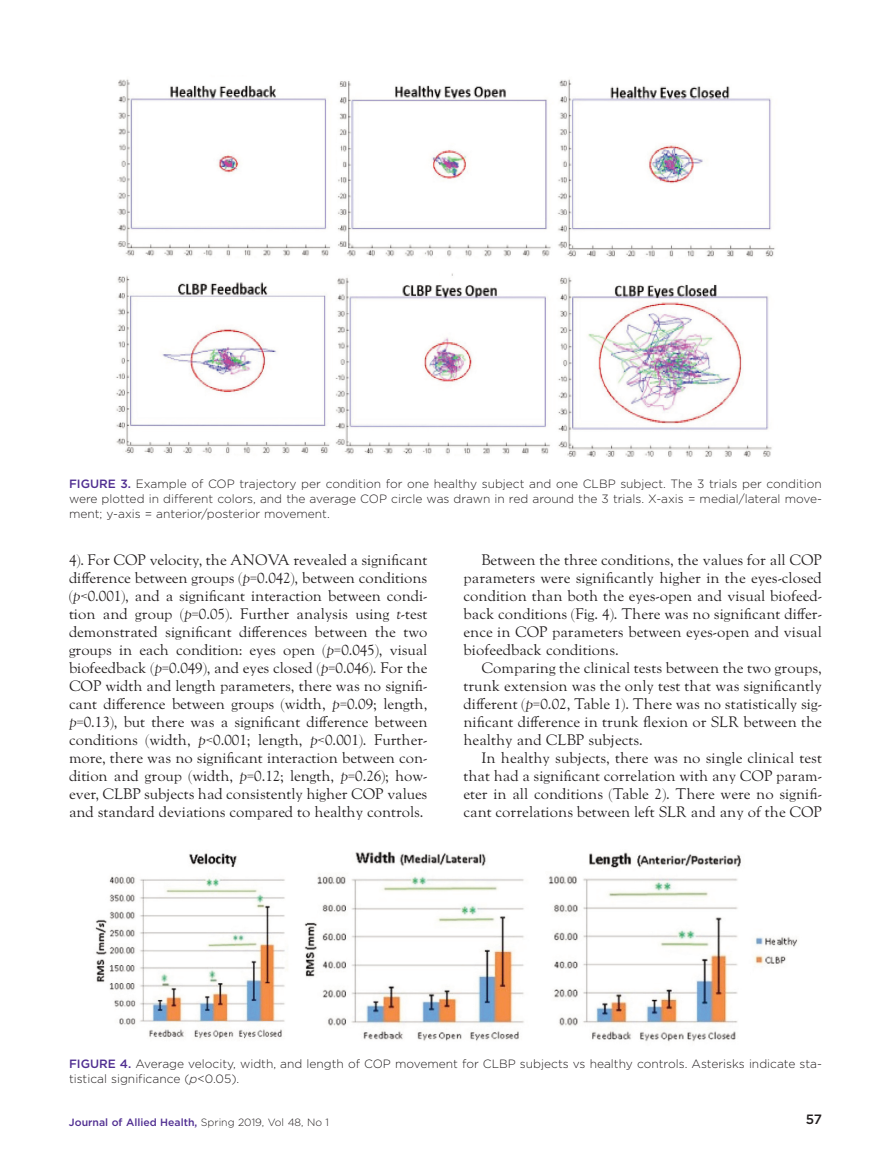
<style>
.page{position:relative;width:891px;height:1175px;background:#fff}
.page>*{position:absolute;margin:0;border:0;box-sizing:border-box;transform-origin:0 0}
.t1{font:15px/18px "LTC Goudy Oldstyle Pro";color:#231f20;text-align:justify}
.t2{font:500 13.5px "Gotham";color:#231f20}
.t3{font:300 12px/15px "Gotham";color:#231f20}
.t4{font:500 10.5px "Gotham";color:#502e91}
.s1{font-weight:500;color:#502e91}
.s2{font-style:italic}
.s3{font-weight:300;color:#231f20}
</style>
<div class="page">
<img style="left:95px;top:851px;width:703px;height:191px">
<img style="left:116px;top:79px;width:659px;height:378px">
<p class="t3" style="left:69px;top:477px;width:755px;text-align:justify"><span class="s1">FIGURE 3.</span> Example of COP trajectory per condition for one healthy subject and one CLBP subject. The 3 trials per condition were plotted in different colors, and the average COP circle was drawn in red around the 3 trials. X-axis = medial/lateral move&shy;ment; y-axis = anterior/posterior movement.</p>
<p class="t1" style="left:69px;top:550px;width:360px">4). For COP velocity, the ANOVA revealed a significant difference between groups (<span class="s2">p</span>=0.042), between conditions (<span class="s2">p</span>&lt;0.001), and a significant interaction between condi&shy;tion and group (<span class="s2">p</span>=0.05). Further analysis using <span class="s2">t</span>-test demonstrated significant differences between the two groups in each condition: eyes open (<span class="s2">p</span>=0.045), visual biofeedback (<span class="s2">p</span>=0.049), and eyes closed (<span class="s2">p</span>=0.046). For the COP width and length parameters, there was no signifi&shy;cant difference between groups (width, <span class="s2">p</span>=0.09; length, <span class="s2">p</span>=0.13), but there was a significant difference between conditions (width, <span class="s2">p</span>&lt;0.001; length, <span class="s2">p</span>&lt;0.001). Further&shy;more, there was no significant interaction between con&shy;dition and group (width, <span class="s2">p</span>=0.12; length, <span class="s2">p</span>=0.26); how&shy;ever, CLBP subjects had consistently higher COP values and standard deviations compared to healthy controls.</p>
<p class="t1" style="left:464px;top:550px;width:360px;text-indent:18px">Between the three conditions, the values for all COP parameters were significantly higher in the eyes-closed condition than both the eyes-open and visual biofeed&shy;back conditions (Fig. 4). There was no significant differ&shy;ence in COP parameters between eyes-open and visual biofeedback conditions.</p>
<p class="t1" style="left:464px;top:658px;width:360px;text-indent:18px">Comparing the clinical tests between the two groups, trunk extension was the only test that was significantly different (<span class="s2">p</span>=0.02, Table 1). There was no statistically sig&shy;nificant difference in trunk flexion or SLR between the healthy and CLBP subjects.</p>
<p class="t1" style="left:464px;top:748px;width:360px;text-indent:18px">In healthy subjects, there was no single clinical test that had a significant correlation with any COP param&shy;eter in all conditions (Table 2). There were no signifi&shy;cant correlations between left SLR and any of the COP</p>
<p class="t3" style="left:69px;top:1057px;width:755px"><span class="s1">FIGURE 4.</span> Average velocity, width, and length of COP movement for CLBP subjects vs healthy controls. Asterisks indicate sta&shy;tistical significance (<span class="s2">p</span>&lt;0.05).</p>
<p class="t4" style="left:69px;top:1118px;width:262px">Journal of Allied Health, <span class="s3">Spring 2019, Vol 48, No 1</span></p>
<p class="t2" style="left:806px;top:1114px;width:18px">57</p>
</div>
